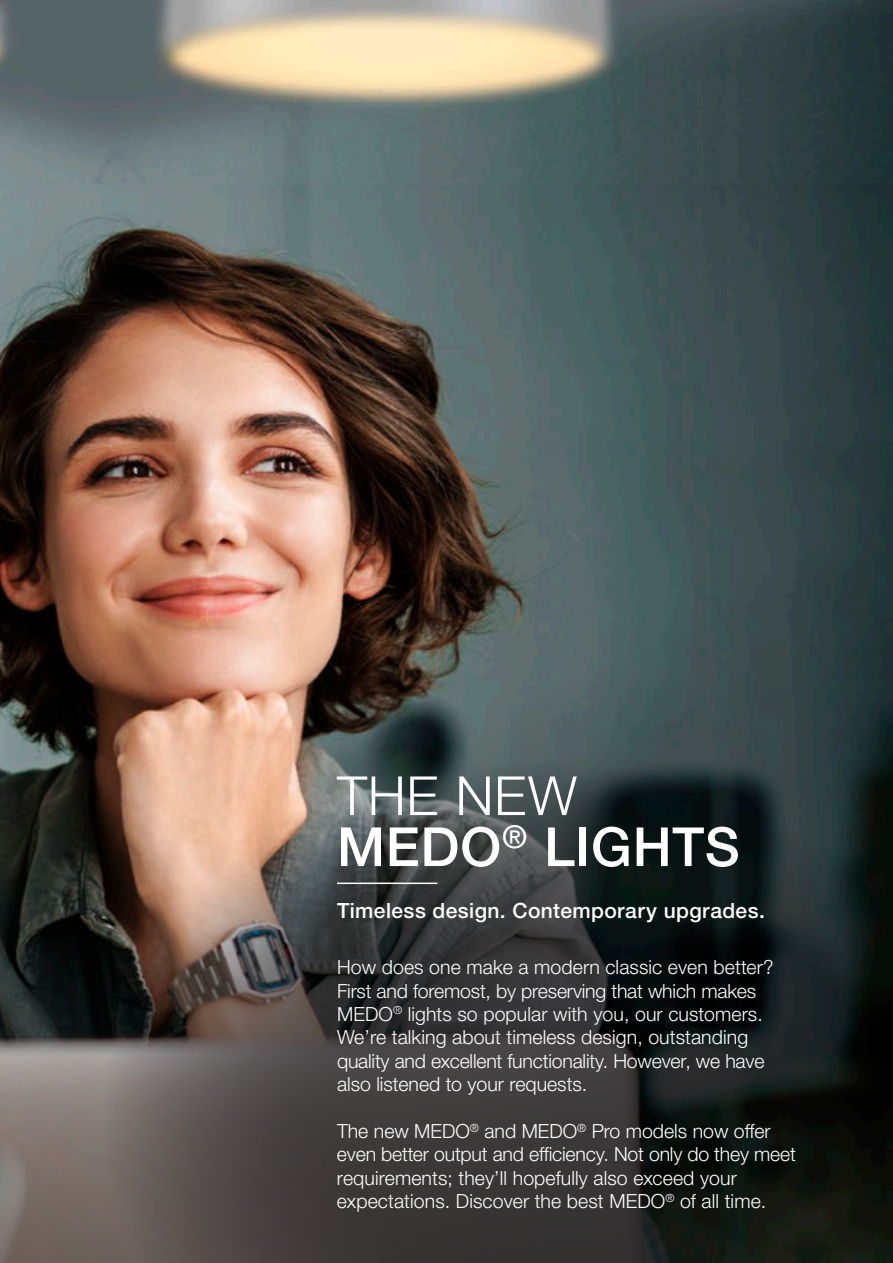
<style>
.page{position:relative;width:893px;height:1263px;background:#fff}
.page>*{position:absolute;margin:0;border:0;box-sizing:border-box;transform-origin:0 0}
.t1{font:500 54px/51px "Helvetica Neue LTW1 G";letter-spacing:.01em;color:#fff}
.t2{font:500 21px "Helvetica Neue LTW1 G";letter-spacing:.02em;color:#fff}
.t3{font:300 19.5px/23.4px "Helvetica Neue LTW1 G";color:#fff}
.s1{font-weight:300}
</style>
<div class="page">
<img style="left:0;top:0;width:893px;height:413px">
<img style="left:0;top:413px;width:893px;height:850px">
<svg style="left:102px;top:761px;width:791px;height:502px;background:#3b3a37"></svg>
<hr style="left:337px;top:882px;width:100px;height:2px;background:#fff">
<h1 class="t1" style="left:337px;top:770px;width:404px"><span class="s1">THE NEW<br></span>MEDO<sup>®</sup> LIGHTS</h1>
<p class="t2" style="left:337px;top:898px;width:429px">Timeless design. Contemporary upgrades.</p>
<p class="t3" style="left:337px;top:955px;width:438px">How does one make a modern classic even better?<br>First and foremost, by preserving that which makes MEDO<sup>®</sup> lights so popular with you, our customers.<br>We’re talking about timeless design, outstanding quality and excellent functionality. However, we have also listened to your requests.</p>
<p class="t3" style="left:337px;top:1119px;width:460px">The new MEDO<sup>®</sup> and MEDO<sup>®</sup> Pro models now offer even better output and efficiency. Not only do they meet requirements; they’ll hopefully also exceed your expectations. Discover the best MEDO<sup>®</sup> of all time.</p>
</div>
